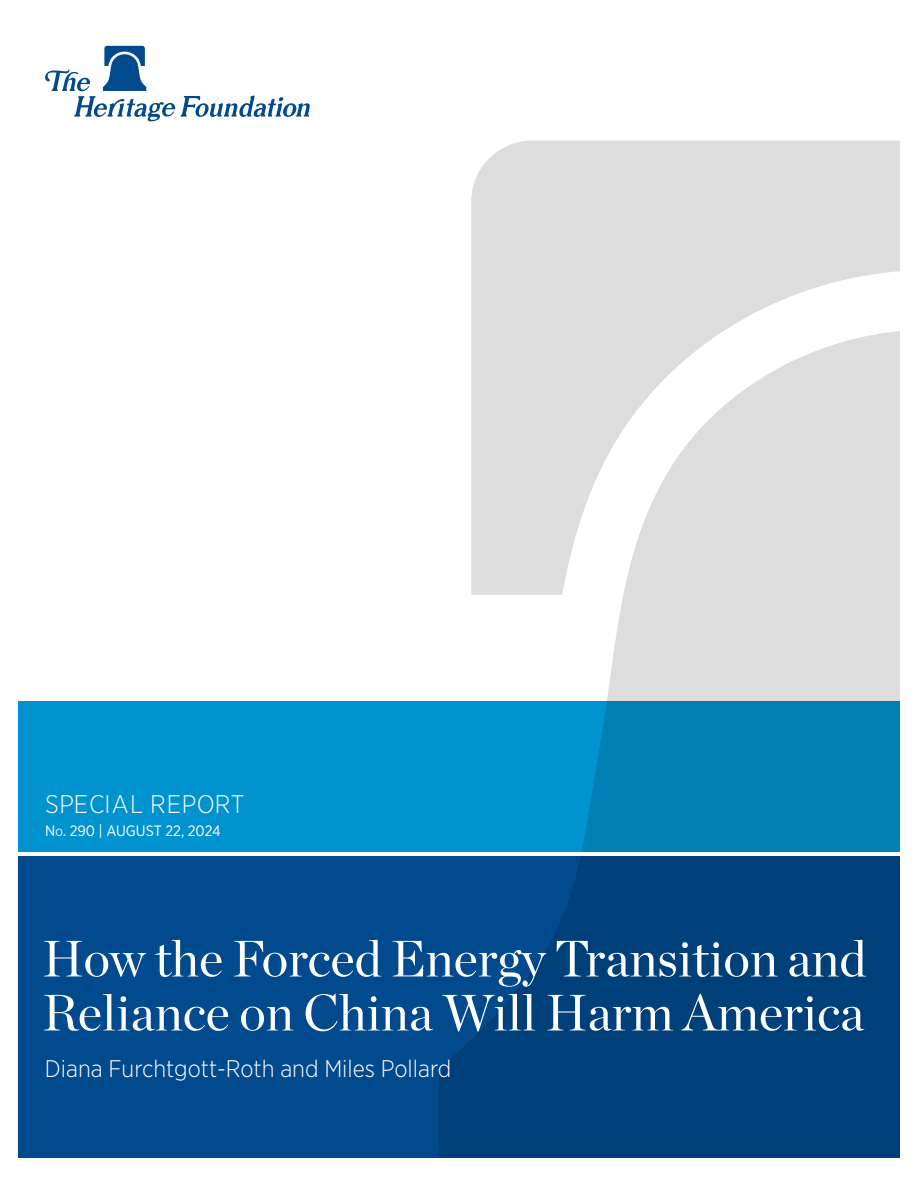
<style>
.page{position:relative;width:918px;height:1188px;background:#fff}
.page>*{position:absolute;margin:0;border:0;box-sizing:border-box;transform-origin:0 0}
.t1{font:51px/54px "Chronicle Display";color:#fff}
.Special_Report{font:300 25.5px "Gotham Narrow";letter-spacing:.02em;color:#fff}
.Author{font:300 24px "Gotham Narrow";color:#fff}
.Dateline{font:15px "Gotham Narrow";color:#fff}
.s1{font-style:inherit}
.s2{font-size:10.5px}
</style>
<div class="page">
<svg style="left:45px;top:46px;width:265px;height:75px"></svg>
<div style="left:18px;top:855px;width:882px;height:303px;background:#004a8d"></div>
<div style="left:18px;top:702px;width:882px;height:150px;background:#0093d0"></div>
<svg style="left:471px;top:141px;width:429px;height:189px;background:#e0e0e0"></svg>
<svg style="left:439px;top:330px;width:461px;height:828px"></svg>
<hr style="left:18px;top:852px;width:882px;height:3px;background:#fff">
<p class="Special_Report" style="left:45px;top:788px;width:201px">SPECIAL REPORT</p>
<p class="Dateline" style="left:45px;top:821px;width:177px"><span class="s1">N</span><span class="s2">o</span><span class="s1">.</span> 290 | AUGUST 22, 2024</p>
<p class="t1" style="left:42px;top:928px;width:826px">How the Forced Energy Transition and<br>Reliance on China Will Harm America</p>
<p class="Author" style="left:45px;top:1054px;width:408px">Diana Furchtgott-Roth and Miles Pollard</p>
</div>
